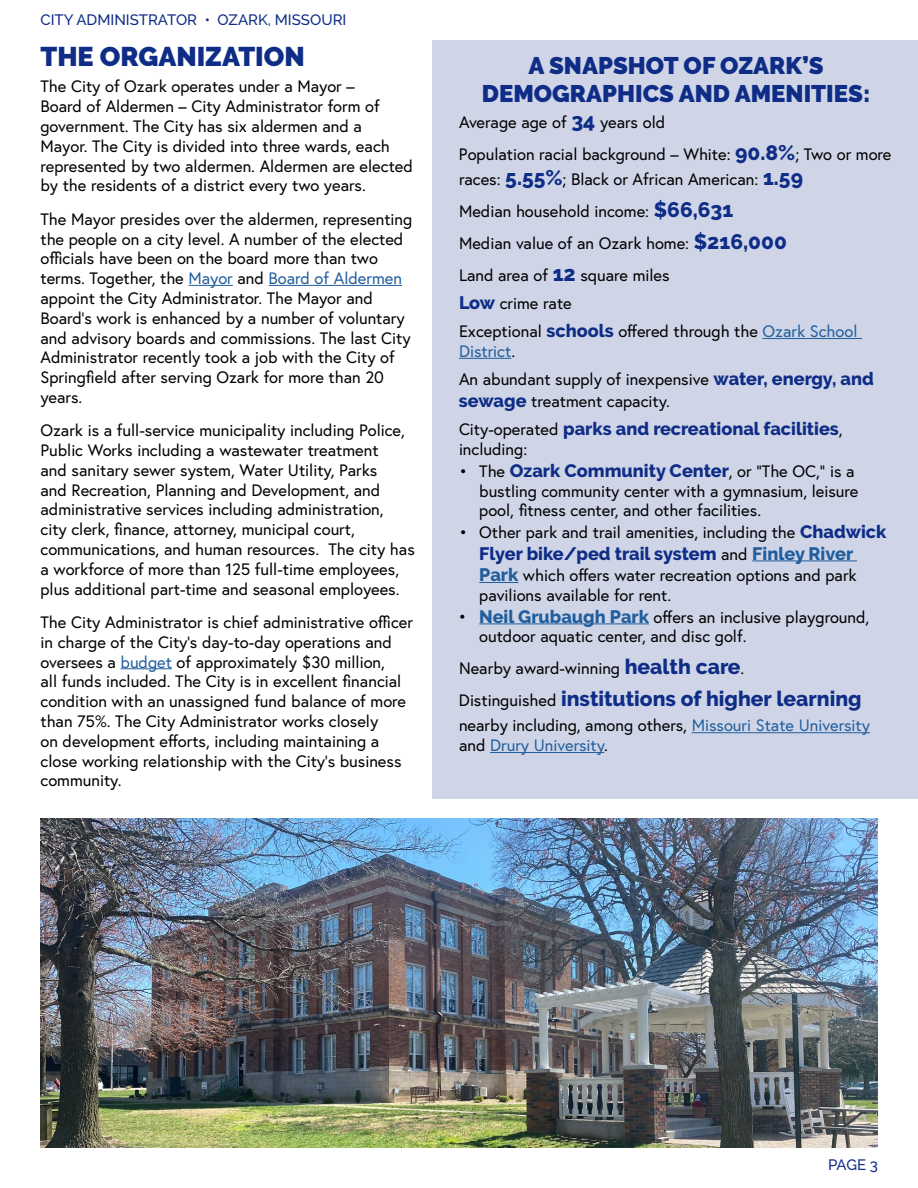
<style>
.page{position:relative;width:918px;height:1188px;background:#fff}
.page>*{position:absolute;margin:0;border:0;box-sizing:border-box;transform-origin:0 0}
.t1{font:900 27px "Raleway";color:#0f2d87}
.t2{font:900 24px/28.8px "Raleway";color:#0f2d87;text-align:center}
.t3{font:800 21px "Raleway";color:#0f2d87}
.t4{font:800 18px "Raleway";color:#0f2d87}
.t5{font:16.5px/19.8px "Europa";color:#000}
.t6{font:16.5px/19.8px "Europa";color:#215e9e}
.t7{font:500 15px "Raleway";color:#0f2d87}
.s1{color:#215e9e}
.s2{font-family:"Raleway";font-weight:800;font-size:21px;color:#0f2d87}
.s3{font-family:"Raleway";font-weight:800;font-size:18px;color:#0f2d87}
.s4{font-family:"Europa";font-weight:400;font-size:16.5px;color:#000}
.s5{font-family:"Raleway";font-weight:800;font-size:18px;color:#215e9e}
.s6{font-family:"Raleway";font-weight:800;font-size:18px}
.s7{color:#000}
</style>
<div class="page">
<div style="left:432px;top:40px;width:486px;height:759px;background:#cfd5e7"></div>
<hr style="left:188px;top:285px;width:45px;height:1px;background:#215e9e">
<hr style="left:269px;top:285px;width:133px;height:1px;background:#215e9e">
<hr style="left:121px;top:668px;width:51px;height:1px;background:#215e9e">
<img style="left:40px;top:818px;width:838px;height:330px">
<hr style="left:763px;top:338px;width:99px;height:1px;background:#215e9e">
<hr style="left:459px;top:358px;width:52px;height:1px;background:#215e9e">
<hr style="left:752px;top:560px;width:105px;height:1px;background:#215e9e">
<hr style="left:479px;top:582px;width:39px;height:1px;background:#215e9e">
<hr style="left:479px;top:623px;width:170px;height:1px;background:#215e9e">
<hr style="left:692px;top:732px;width:178px;height:1px;background:#215e9e">
<hr style="left:490px;top:752px;width:114px;height:1px;background:#215e9e">
<p class="t7" style="left:40px;top:11px;width:307px">CITY ADMINISTRATOR • OZARK, MISSOURI</p>
<h1 class="t1" style="left:40px;top:41px;width:266px">THE ORGANIZATION</h1>
<p class="t5" style="left:40px;top:76px;width:374px">The City of Ozark operates under a Mayor –<br>Board of Aldermen – City Administrator form of government. The City has six aldermen and a Mayor. The City is divided into three wards, each represented by two aldermen. Aldermen are elected by the residents of a district every two years.</p>
<p class="t5" style="left:40px;top:209px;width:373px">The Mayor presides over the aldermen, representing the people on a city level. A number of the elected officials have been on the board more than two terms. Together, the <span class="s1">Mayor</span> and <span class="s1">Board of Aldermen </span>appoint the City Administrator. The Mayor and Board’s work is enhanced by a number of voluntary and advisory boards and commissions. The last City Administrator recently took a job with the City of Springfield after serving Ozark for more than 20 years.</p>
<p class="t5" style="left:40px;top:420px;width:376px">Ozark is a full-service municipality including Police, Public Works including a wastewater treatment<br>and sanitary sewer system, Water Utility, Parks<br>and Recreation, Planning and Development, and administrative services including administration,<br>city clerk, finance, attorney, municipal court, communications, and human resources. The city has a workforce of more than 125 full-time employees, plus additional part-time and seasonal employees.</p>
<p class="t5" style="left:40px;top:612px;width:374px">The City Administrator is chief administrative officer in charge of the City’s day-to-day operations and oversees a <span class="s1">budget</span> of approximately $30 million,<br>all funds included. The City is in excellent financial condition with an unassigned fund balance of more than 75%. The City Administrator works closely<br>on development efforts, including maintaining a close working relationship with the City’s business community.</p>
<h2 class="t2" style="left:482px;top:51px;width:390px">A SNAPSHOT OF OZARK’S<br>DEMOGRAPHICS AND AMENITIES:</h2>
<p class="t5" style="left:459px;top:106px;width:434px;line-height:32px">Average age of <span class="s2">34</span> years old<br>Population racial background – White: <span class="s2">90.8%</span>; Two or more</p>
<p class="t5" style="left:459px;top:163px;width:346px;line-height:32px">races: <span class="s2">5.55%</span>; Black or African American: <span class="s2">1.59<br></span>Median household income: <span class="s2">$66,631<br></span>Median value of an Ozark home: <span class="s2">$216,000<br></span>Land area of <span class="s2">12</span> square miles</p>
<p class="t5" style="left:459px;top:289px;width:400px;line-height:28.3px"><span class="s3">Low</span> crime rate<br>Exceptional <span class="s3">schools</span> offered through the <span class="s1">Ozark School</span></p>
<p class="t5" style="left:459px;top:337px;width:416px;line-height:28.3px"><span class="s1">District</span>.<br>An abundant supply of inexpensive <span class="s3">water, energy, and</span></p>
<p class="t5" style="left:459px;top:391px;width:212px"><span class="s3">sewage</span> treatment capacity.</p>
<p class="t4" style="left:459px;top:419px;width:385px"><span class="s4">City-operated</span> parks and recreational facilities<span class="s4">,</span></p>
<p class="t5" style="left:459px;top:439px;width:70px">including:</p>
<p class="t4" style="left:459px;top:460px;width:397px"><span class="s4">• The</span> Ozark Community Center<span class="s4">, or “The OC,” is a</span></p>
<p class="t5" style="left:479px;top:481px;width:381px">bustling community center with a gymnasium, leisure pool, fitness center, and other facilities.</p>
<p class="t5" style="left:459px;top:522px;width:429px">• Other park and trail amenities, including the <span class="s3">Chadwick</span></p>
<p class="t4" style="left:479px;top:543px;width:375px">Flyer bike/ped trail system <span class="s4">and</span> <span class="s1">Finley River</span></p>
<p class="t5" style="left:479px;top:565px;width:379px"><span class="s5">Park</span> which offers water recreation options and park pavilions available for rent.</p>
<p class="t5" style="left:479px;top:607px;width:392px;text-indent:-20px"><span class="s6">•</span> <span class="s5">Neil Grubaugh Park</span> offers an inclusive playground, outdoor aquatic center, and disc golf.</p>
<p class="t5" style="left:459px;top:658px;width:287px">Nearby award-winning <span class="s2">health care</span>.</p>
<p class="t3" style="left:459px;top:687px;width:404px"><span class="s4">Distinguished</span> institutions of higher learning</p>
<p class="t6" style="left:459px;top:715px;width:413px"><span class="s7">nearby including, among others,</span> Missouri State University <span class="s7">and</span> Drury University<span class="s7">.</span></p>
<p class="t7" style="left:828px;top:1156px;width:52px">PAGE 3</p>
</div>
